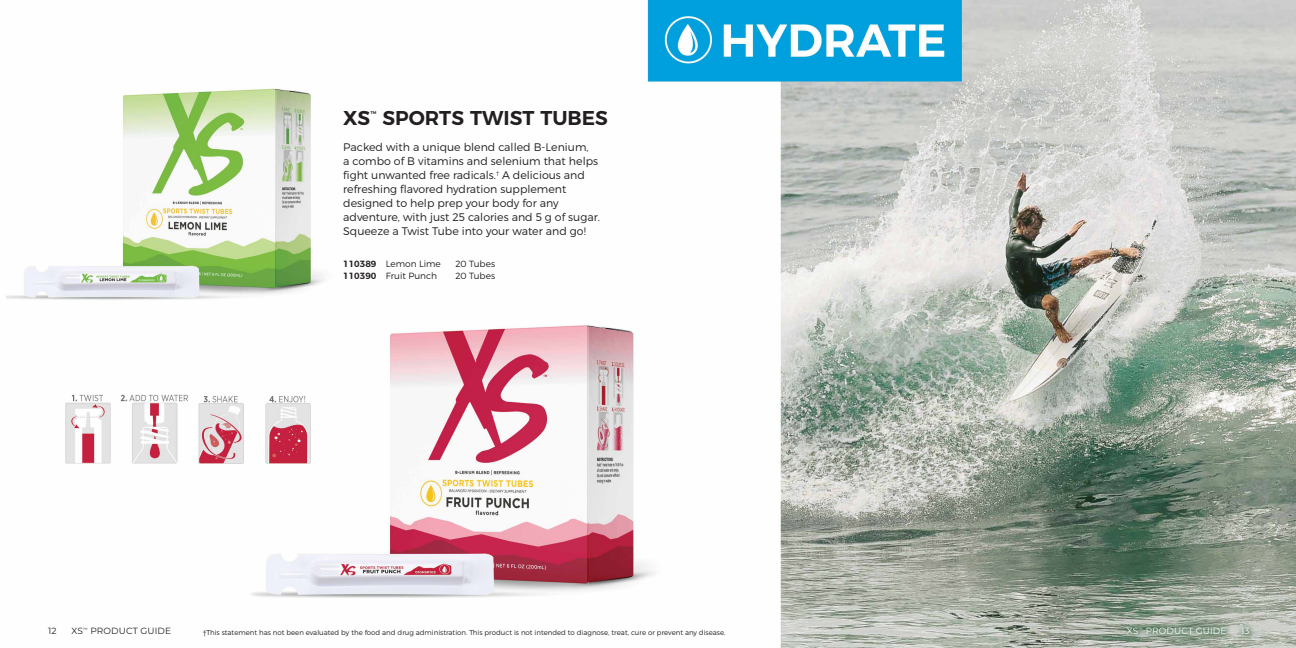
<style>
.page{position:relative;width:1296px;height:648px;background:#fff}
.page>*{position:absolute;margin:0;border:0;box-sizing:border-box;transform-origin:0 0}
.t1{font:600 20px "Montserrat";color:#231f20}
.t2{font:300 11px/14px "Montserrat";color:#231f20}
.t3{font:300 9px/12px "Montserrat";color:#231f20}
.t4{font:9px "Montserrat";letter-spacing:.015em;color:#231f20}
.t5{font:9px "Montserrat";letter-spacing:.015em;color:#fff}
.t6{font:600 9px/12px "Montserrat";color:#231f20}
.t7{font:300 7px "Montserrat";color:#231f20}
.t8{font:600 4px "Montserrat";color:#231f20}
.s1{font-weight:400}
</style>
<div class="page">
<img style="left:6px;top:0;width:1290px;height:648px">
<div style="left:1121px;top:621px;width:134px;height:20px;background:#21552d;opacity:.7"></div>
<h1 class="t1" style="left:343px;top:102px;width:29px">XS</h1>
<p class="t8" style="left:370px;top:109px;width:8px">TM</p>
<h1 class="t1" style="left:382px;top:102px;width:227px">SPORTS TWIST TUBES</h1>
<p class="t2" style="left:343px;top:140px;width:258px">Packed with a unique blend called B-Lenium,<br>a combo of B vitamins and selenium that helps fight unwanted free radicals.<sup>†</sup> A delicious and refreshing flavored hydration supplement designed to help prep your body for any adventure, with just 25 calories and 5 g of sugar.<br>Squeeze a Twist Tube into your water and go!</p>
<p class="t6" style="left:343px;top:257px;width:35px">110389<br>110390</p>
<p class="t3" style="left:386px;top:258px;width:57px">Lemon Lime<br>Fruit Punch</p>
<p class="t3" style="left:455px;top:258px;width:41px">20 Tubes<br>20 Tubes</p>
<p class="t4" style="left:48px;top:625px;width:10px">12</p>
<p class="t4" style="left:71px;top:625px;width:101px">XS<sup>™</sup> PRODUCT GUIDE</p>
<p class="t7" style="left:203px;top:628px;width:524px"><span class="s1">†</span>This statement has not been evaluated by the food and drug administration. This product is not intended to diagnose, treat, cure or prevent any disease.</p>
<p class="t5" style="left:1127px;top:625px;width:101px">XS<sup>™</sup> PRODUCT GUIDE</p>
<p class="t5" style="left:1241px;top:625px;width:10px">13</p>
</div>
